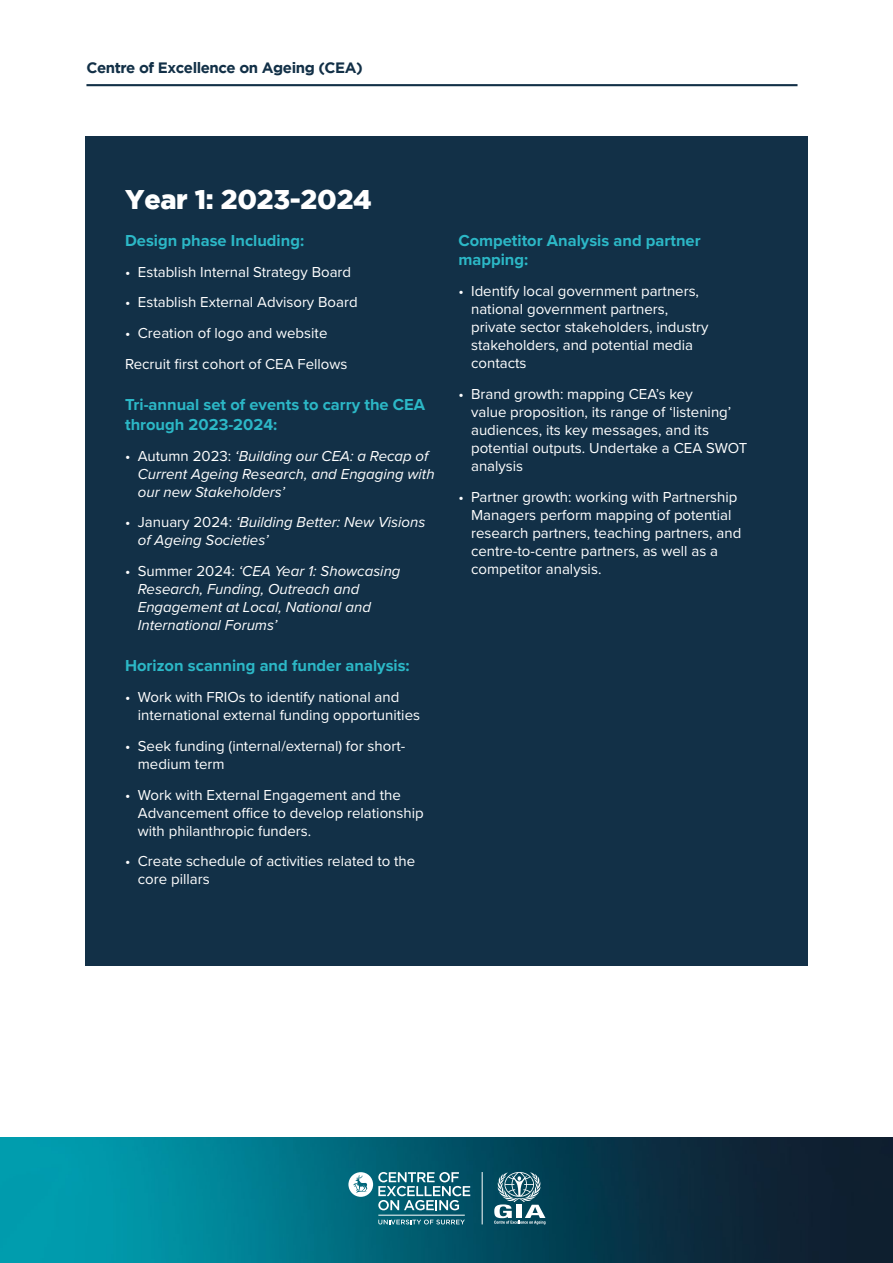
<style>
.page{position:relative;width:893px;height:1263px;background:#fff}
.page>*{position:absolute;margin:0;border:0;box-sizing:border-box;transform-origin:0 0}
.t1{font:900 27px "Gotham";letter-spacing:-.01em;color:#fff}
.t2{font:700 16.5px/19.8px "Proxima Nova";color:#2cb8c7}
.t3{font:15px/18px "Proxima Nova";color:#fff}
.t4{font:italic 15px/18px "Proxima Nova";color:#fff}
.t5{font:700 15px "Gotham";letter-spacing:-.03em;color:#123047}
.s1{font-style:normal}
</style>
<div class="page">
<img style="left:0;top:1138px;width:893px;height:125px">
<hr style="left:86px;top:84px;width:711px;height:2px;background:#123047">
<div style="left:85px;top:136px;width:723px;height:829px;background:#123047"></div>
<svg style="left:348px;top:1172px;width:122px;height:38px"></svg>
<svg style="left:378px;top:1219px;width:87px;height:5px"></svg>
<hr style="left:378px;top:1215px;width:87px;height:1px;background:#fff">
<hr style="left:482px;top:1172px;width:1px;height:52px;background:#fff">
<svg style="left:494px;top:1172px;width:51px;height:52px"></svg>
<p class="t5" style="left:86px;top:59px;width:278px">Centre of Excellence on Ageing (CEA)</p>
<p class="t1" style="left:125px;top:184px;width:248px">Year 1: 2023-2024</p>
<p class="t2" style="left:125px;top:231px;width:181px">Design phase Including:</p>
<p class="t3" style="left:125px;top:262px;width:228px">• Establish Internal Strategy Board</p>
<p class="t3" style="left:125px;top:293px;width:234px">• Establish External Advisory Board</p>
<p class="t3" style="left:125px;top:324px;width:204px">• Creation of logo and website</p>
<p class="t3" style="left:125px;top:354px;width:224px">Recruit first cohort of CEA Fellows</p>
<p class="t2" style="left:125px;top:395px;width:302px">Tri-annual set of events to carry the CEA through 2023-2024:</p>
<p class="t4" style="left:138px;top:446px;width:298px;text-indent:-13px"><span class="s1">• Autumn 2023:</span> ‘Building our CEA: a Recap of<br>Current Ageing Research, and Engaging with our new Stakeholders’</p>
<p class="t4" style="left:138px;top:513px;width:289px;text-indent:-13px"><span class="s1">• January 2024:</span> ‘Building Better: New Visions of Ageing Societies’</p>
<p class="t4" style="left:138px;top:561px;width:264px;text-indent:-13px"><span class="s1">• Summer 2024:</span> ‘CEA Year 1: Showcasing<br>Research, Funding, Outreach and<br>Engagement at Local, National and<br>International Forums’</p>
<p class="t2" style="left:125px;top:656px;width:286px">Horizon scanning and funder analysis:</p>
<p class="t3" style="left:138px;top:687px;width:284px;text-indent:-13px">• Work with FRIOs to identify national and international external funding opportunities</p>
<p class="t3" style="left:138px;top:736px;width:269px;text-indent:-13px">• Seek funding (internal/external) for short&shy;medium term</p>
<p class="t3" style="left:138px;top:785px;width:287px;text-indent:-13px">• Work with External Engagement and the<br>Advancement office to develop relationship with philanthropic funders.</p>
<p class="t3" style="left:138px;top:852px;width:279px;text-indent:-13px">• Create schedule of activities related to the core pillars</p>
<p class="t2" style="left:458px;top:231px;width:244px">Competitor Analysis and partner mapping:</p>
<p class="t3" style="left:471px;top:281px;width:239px;text-indent:-13px">• Identify local government partners, national government partners, private sector stakeholders, industry stakeholders, and potential media contacts</p>
<p class="t3" style="left:471px;top:384px;width:278px;text-indent:-13px">• Brand growth: mapping CEA’s key<br>value proposition, its range of ‘listening’ audiences, its key messages, and its potential outputs. Undertake a CEA SWOT analysis</p>
<p class="t3" style="left:471px;top:487px;width:272px;text-indent:-13px">• Partner growth: working with Partnership Managers perform mapping of potential research partners, teaching partners, and centre-to-centre partners, as well as a competitor analysis.</p>
</div>
